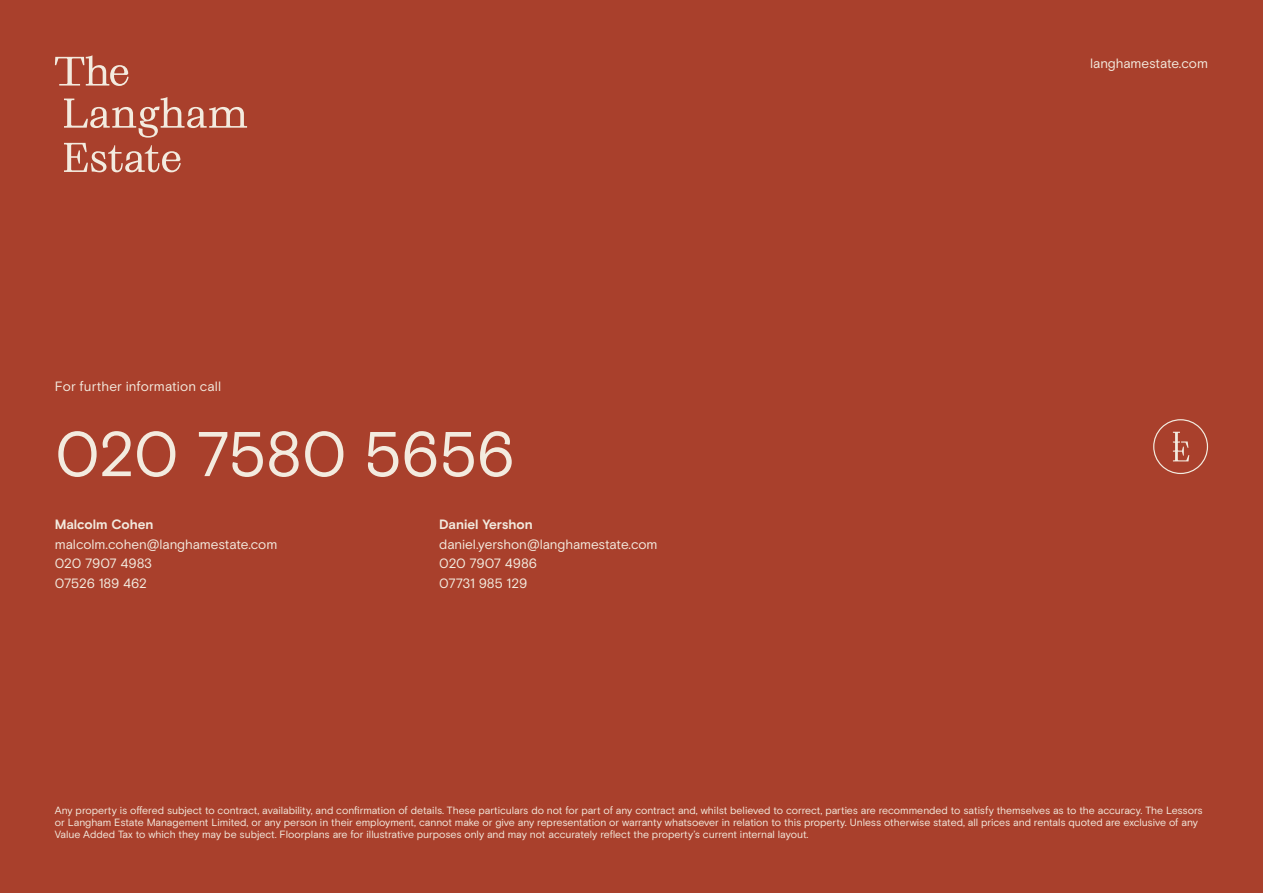
<style>
.page{position:relative;width:1263px;height:893px;background:#a9402c}
.page>*{position:absolute;margin:0;border:0;box-sizing:border-box;transform-origin:0 0}
.Pull_out_L{font:63px "Basis Grotesque Pro";letter-spacing:-.01em;color:#f3ebdf}
.LARGE_STATEMENT_CHARCOAL{font:13.5px "Basis Grotesque Pro";letter-spacing:-.01em;color:#f3ebdf}
.PG_Title{font:13.5px "Basis Grotesque Pro";letter-spacing:.01em;color:#f3ebdf}
.LARGE_STATEMENT_CHARCOAL-2{font:700 13.5px "Basis Grotesque Pro";letter-spacing:-.005em;color:#f3ebdf}
.LARGE_STATEMENT_CHARCOAL-3{font:10.5px/12px "Basis Grotesque Pro";letter-spacing:-.01em;color:#f3ebdf}
</style>
<div class="page">
<svg style="left:1153px;top:419px;width:55px;height:55px"></svg>
<svg style="left:64px;top:97px;width:183px;height:75px"></svg>
<svg style="left:55px;top:55px;width:74px;height:31px"></svg>
<p class="PG_Title" style="left:55px;top:379px;width:168px">For further information call</p>
<p class="Pull_out_L" style="left:55px;top:417px;width:461px">020 7580 5656</p>
<p class="LARGE_STATEMENT_CHARCOAL-2" style="left:55px;top:517px;width:100px">Malcolm Cohen</p>
<p class="LARGE_STATEMENT_CHARCOAL" style="left:55px;top:536px;width:224px">malcolm.cohen@langhamestate.com</p>
<p class="LARGE_STATEMENT_CHARCOAL" style="left:55px;top:556px;width:99px">020 7907 4983</p>
<p class="LARGE_STATEMENT_CHARCOAL" style="left:55px;top:575px;width:94px">07526 189 462</p>
<p class="LARGE_STATEMENT_CHARCOAL-2" style="left:439px;top:517px;width:95px">Daniel Yershon</p>
<p class="LARGE_STATEMENT_CHARCOAL" style="left:439px;top:536px;width:220px">daniel.yershon@langhamestate.com</p>
<p class="LARGE_STATEMENT_CHARCOAL" style="left:439px;top:556px;width:99px">020 7907 4986</p>
<p class="LARGE_STATEMENT_CHARCOAL" style="left:439px;top:575px;width:89px">07731 985 129</p>
<p class="LARGE_STATEMENT_CHARCOAL" style="left:1090px;top:55px;width:119px">langhamestate.com</p>
<p class="LARGE_STATEMENT_CHARCOAL-3" style="left:55px;top:804px;width:1149px">Any property is offered subject to contract, availability, and confirmation of details. These particulars do not for part of any contract and, whilst believed to correct, parties are recommended to satisfy themselves as to the accuracy. The Lessors or Langham Estate Management Limited, or any person in their employment, cannot make or give any representation or warranty whatsoever in relation to this property. Unless otherwise stated, all prices and rentals quoted are exclusive of any<br>Value Added Tax to which they may be subject. Floorplans are for illustrative purposes only and may not accurately reflect the property’s current internal layout.</p>
</div>
